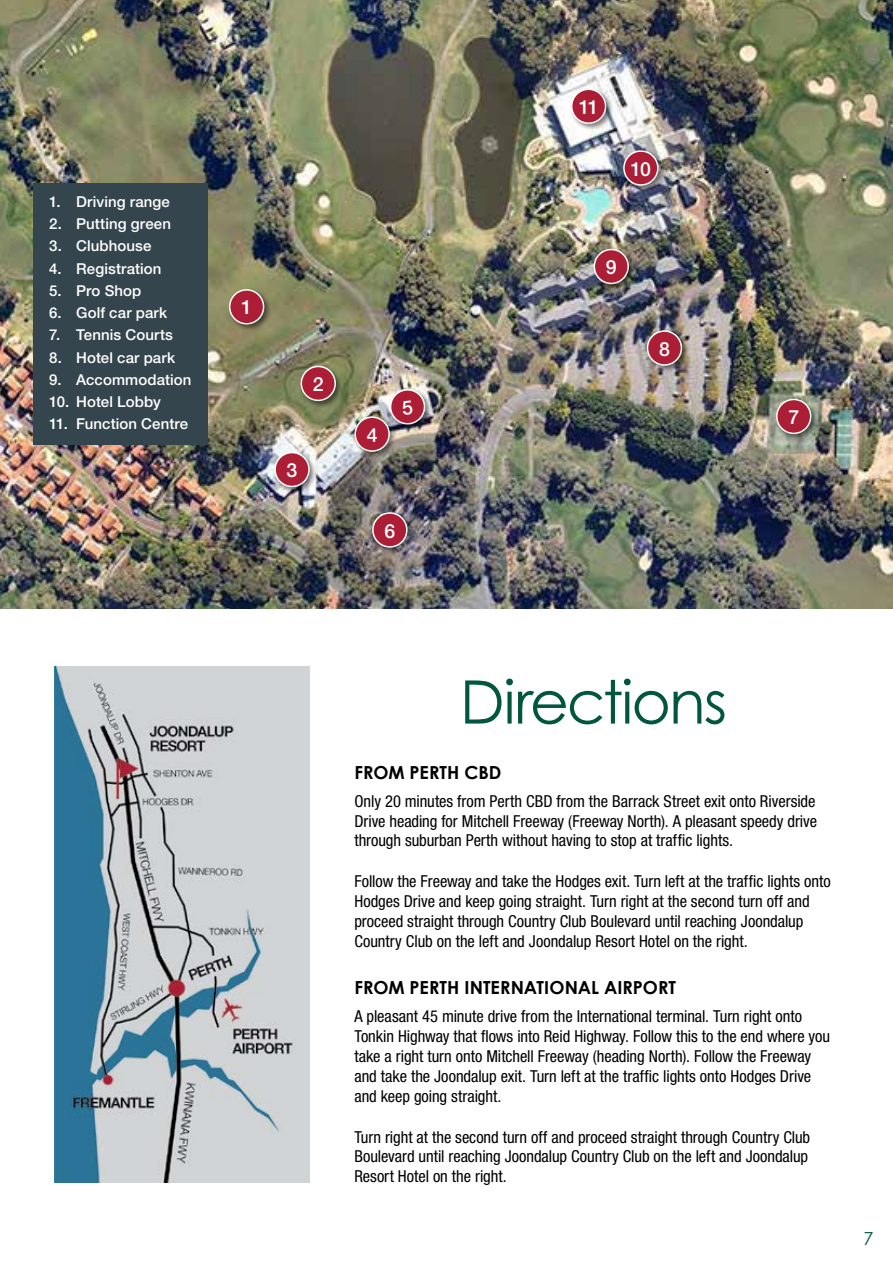
<style>
.page{position:relative;width:893px;height:1263px;background:#fff}
.page>*{position:absolute;margin:0;border:0;box-sizing:border-box;transform-origin:0 0}
.t1{font:60px "Century Gothic";letter-spacing:-.03em;color:#00563f}
.t2{font:500 19.5px "Helvetica Neue LT";color:#fff}
.t3{font:700 18px "Century Gothic";color:#000}
.t4{font:18px "Century Gothic";color:#00563f}
.t5{font:condensed 16.5px/19.8px "Helvetica Neue LT";letter-spacing:-.005em;color:#000}
.t6{font:500 15px "Helvetica Neue LT";letter-spacing:.005em;color:#fff}
</style>
<div class="page">
<img style="left:0;top:0;width:893px;height:608px">
<img style="left:55px;top:667px;width:255px;height:515px">
<div style="left:33px;top:183px;width:175px;height:261px;background:#35454d"></div>
<div style="left:228px;top:288px;width:44px;height:44px;background:#000;opacity:.5"></div>
<div style="left:230px;top:290px;width:34px;height:34px;background:#ac1d36;border-radius:50%"></div>
<div style="left:229px;top:289px;width:35px;height:35px;border:2px solid #fff;border-radius:50%"></div>
<div style="left:299px;top:365px;width:44px;height:43px;background:#000;opacity:.5"></div>
<div style="left:301px;top:366px;width:34px;height:34px;background:#ac1d36;border-radius:50%"></div>
<div style="left:301px;top:366px;width:35px;height:35px;border:2px solid #fff;border-radius:50%"></div>
<div style="left:646px;top:329px;width:43px;height:44px;background:#000;opacity:.5"></div>
<div style="left:647px;top:331px;width:34px;height:34px;background:#ac1d36;border-radius:50%"></div>
<div style="left:647px;top:330px;width:35px;height:36px;border:2px solid #fff;border-radius:50%"></div>
<div style="left:622px;top:149px;width:44px;height:44px;background:#000;opacity:.5"></div>
<div style="left:624px;top:151px;width:34px;height:34px;background:#ac1d36;border-radius:50%"></div>
<div style="left:623px;top:150px;width:36px;height:36px;border:2px solid #fff;border-radius:50%"></div>
<div style="left:592px;top:248px;width:44px;height:43px;background:#000;opacity:.5"></div>
<div style="left:594px;top:249px;width:34px;height:34px;background:#ac1d36;border-radius:50%"></div>
<div style="left:593px;top:249px;width:36px;height:35px;border:2px solid #fff;border-radius:50%"></div>
<div style="left:775px;top:398px;width:44px;height:43px;background:#000;opacity:.5"></div>
<div style="left:777px;top:399px;width:34px;height:34px;background:#ac1d36;border-radius:50%"></div>
<div style="left:776px;top:399px;width:35px;height:35px;border:2px solid #fff;border-radius:50%"></div>
<div style="left:570px;top:87px;width:43px;height:44px;background:#000;opacity:.5"></div>
<div style="left:572px;top:89px;width:34px;height:34px;background:#ac1d36;border-radius:50%"></div>
<div style="left:571px;top:89px;width:35px;height:35px;border:2px solid #fff;border-radius:50%"></div>
<div style="left:389px;top:388px;width:44px;height:44px;background:#000;opacity:.5"></div>
<div style="left:273px;top:451px;width:44px;height:43px;background:#000;opacity:.5"></div>
<div style="left:275px;top:453px;width:34px;height:33px;background:#ac1d36;border-radius:50%"></div>
<div style="left:274px;top:452px;width:36px;height:35px;border:2px solid #fff;border-radius:50%"></div>
<div style="left:371px;top:511px;width:44px;height:44px;background:#000;opacity:.5"></div>
<div style="left:373px;top:513px;width:34px;height:34px;background:#ac1d36;border-radius:50%"></div>
<div style="left:372px;top:512px;width:36px;height:36px;border:2px solid #fff;border-radius:50%"></div>
<div style="left:353px;top:415px;width:44px;height:44px;background:#000;opacity:.5"></div>
<div style="left:355px;top:417px;width:34px;height:34px;background:#ac1d36;border-radius:50%"></div>
<div style="left:354px;top:416px;width:36px;height:36px;border:2px solid #fff;border-radius:50%"></div>
<svg style="left:390px;top:389px;width:35px;height:36px"></svg>
<p class="t6" style="left:49px;top:193px;width:122px">1. Driving range</p>
<p class="t6" style="left:49px;top:215px;width:123px">2. Putting green</p>
<p class="t6" style="left:49px;top:237px;width:104px">3. Clubhouse</p>
<p class="t6" style="left:49px;top:259px;width:114px">4. Registration</p>
<p class="t6" style="left:49px;top:281px;width:94px">5. Pro Shop</p>
<p class="t6" style="left:49px;top:304px;width:120px">6. Golf car park</p>
<p class="t6" style="left:49px;top:326px;width:125px">7. Tennis Courts</p>
<p class="t6" style="left:49px;top:348px;width:127px">8. Hotel car park</p>
<p class="t6" style="left:49px;top:370px;width:144px">9. Accommodation</p>
<p class="t6" style="left:49px;top:393px;width:113px">10. Hotel Lobby</p>
<p class="t6" style="left:49px;top:415px;width:141px">11. Function Centre</p>
<p class="t2" style="left:241px;top:296px;width:12px">1</p>
<p class="t2" style="left:313px;top:372px;width:12px">2</p>
<p class="t2" style="left:287px;top:459px;width:12px">3</p>
<p class="t2" style="left:367px;top:423px;width:12px">4</p>
<p class="t2" style="left:384px;top:519px;width:12px">6</p>
<p class="t2" style="left:579px;top:95px;width:21px">11</p>
<p class="t2" style="left:631px;top:157px;width:22px">10</p>
<p class="t2" style="left:606px;top:255px;width:12px">9</p>
<p class="t2" style="left:659px;top:337px;width:12px">8</p>
<p class="t2" style="left:788px;top:405px;width:12px">7</p>
<h1 class="t1" style="left:460px;top:660px;width:269px">Directions</h1>
<p class="t3" style="left:354px;top:758px;width:149px">FROM PERTH CBD</p>
<p class="t5" style="left:354px;top:791px;width:464px;text-align:justify">Only 20 minutes from Perth CBD from the Barrack Street exit onto Riverside Drive heading for Mitchell Freeway (Freeway North). A pleasant speedy drive through suburban Perth without having to stop at traffic lights.</p>
<p class="t5" style="left:354px;top:872px;width:478px">Follow the Freeway and take the Hodges exit. Turn left at the traffic lights onto Hodges Drive and keep going straight. Turn right at the second turn off and proceed straight through Country Club Boulevard until reaching Joondalup Country Club on the left and Joondalup Resort Hotel on the right.</p>
<p class="t3" style="left:354px;top:974px;width:323px">FROM PERTH INTERNATIONAL AIRPORT</p>
<p class="t5" style="left:354px;top:1006px;width:477px">A pleasant 45 minute drive from the International terminal. Turn right onto Tonkin Highway that flows into Reid Highway. Follow this to the end where you take a right turn onto Mitchell Freeway (heading North). Follow the Freeway and take the Joondalup exit. Turn left at the traffic lights onto Hodges Drive and keep going straight.</p>
<p class="t5" style="left:354px;top:1127px;width:457px">Turn right at the second turn off and proceed straight through Country Club<br>Boulevard until reaching Joondalup Country Club on the left and Joondalup<br>Resort Hotel on the right.</p>
<p class="t4" style="left:863px;top:1226px;width:11px">7</p>
</div>
